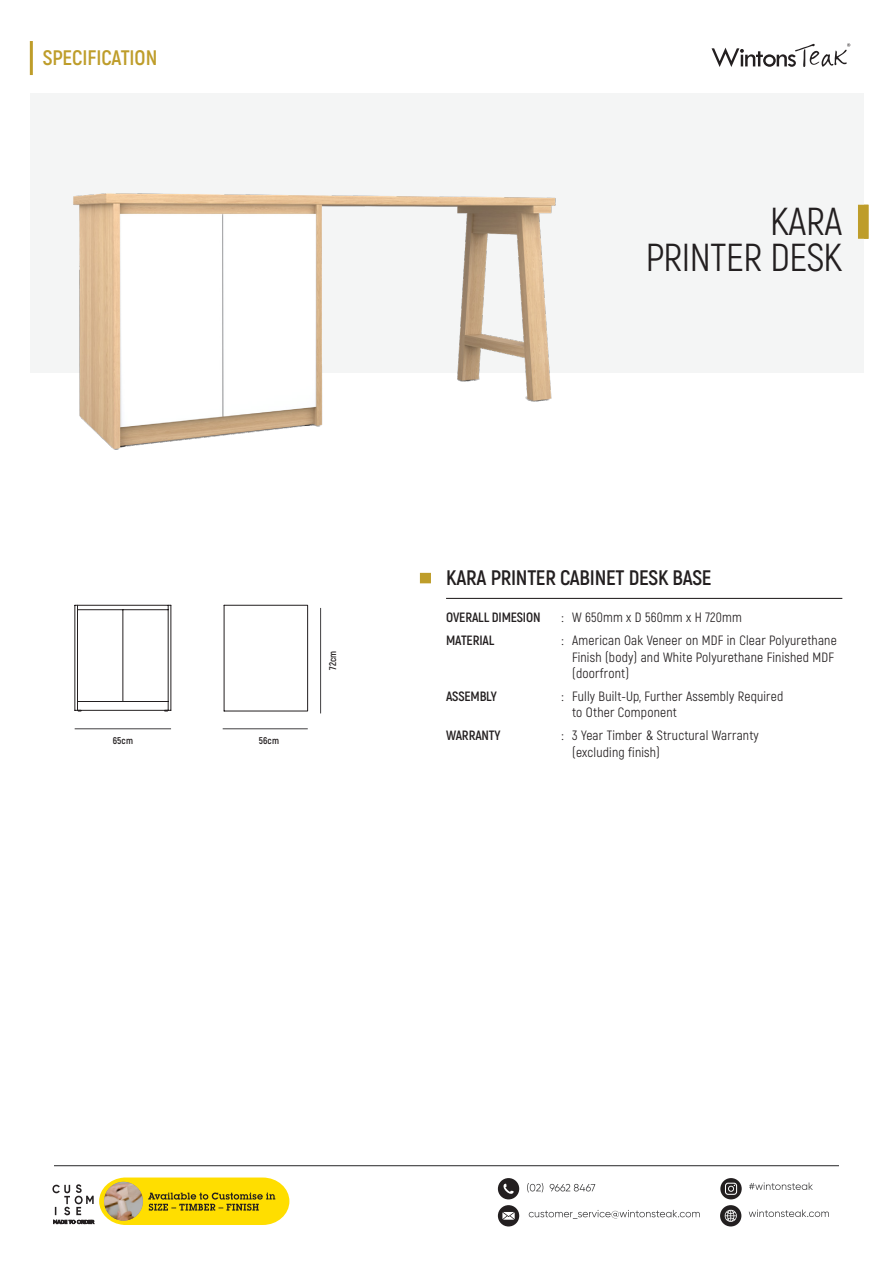
<style>
.page{position:relative;width:893px;height:1263px;background:#fff}
.page>*{position:absolute;margin:0;border:0;box-sizing:border-box;transform-origin:0 0}
.Product_Name{font:39px/36px "Akrobat";letter-spacing:-.01em;color:#231f20;text-align:right}
.Product_Copy{font:700 21px "Akrobat";letter-spacing:-.01em;color:#231f20}
.t1{font:700 21px "Akrobat";color:#be9d2a}
.Product_Copy-2{font:13.5px/16.5px "Akrobat";letter-spacing:.015em;color:#231f20}
.Product_Copy-3{font:700 13.5px "Akrobat";letter-spacing:-.01em;color:#231f20}
.t2{font:700 9.75px "Akrobat";letter-spacing:.02em;color:#231f20}
</style>
<div class="page">
<svg style="left:711px;top:43px;width:139px;height:24px"></svg>
<div style="left:30px;top:93px;width:833px;height:279px;background:#f4f5f5"></div>
<hr style="left:30px;top:41px;width:3px;height:34px;background:#be9d2a">
<svg style="left:52px;top:1177px;width:237px;height:48px"></svg>
<hr style="left:54px;top:1165px;width:785px;height:1px;background:#3e3e3f">
<div style="left:498px;top:1178px;width:21px;height:21px;background:#231f20;border-radius:50%"></div>
<svg style="left:503px;top:1184px;width:11px;height:10px"></svg>
<svg style="left:527px;top:1183px;width:68px;height:9px"></svg>
<svg style="left:720px;top:1178px;width:22px;height:21px"></svg>
<svg style="left:725px;top:1183px;width:12px;height:12px"></svg>
<svg style="left:749px;top:1182px;width:64px;height:8px"></svg>
<div style="left:498px;top:1205px;width:21px;height:21px;background:#231f20;border-radius:50%"></div>
<svg style="left:502px;top:1212px;width:13px;height:8px"></svg>
<svg style="left:529px;top:1210px;width:171px;height:9px"></svg>
<div style="left:720px;top:1205px;width:21px;height:21px;background:#231f20;border-radius:50%"></div>
<svg style="left:724px;top:1209px;width:13px;height:13px"></svg>
<svg style="left:749px;top:1209px;width:80px;height:8px"></svg>
<div style="left:858px;top:205px;width:10px;height:34px;background:#be9d2a"></div>
<hr style="left:446px;top:598px;width:396px;height:1px;background:#231f20">
<div style="left:420px;top:573px;width:11px;height:10px;background:#be9d2a"></div>
<svg style="left:224px;top:605px;width:84px;height:106px"></svg>
<hr style="left:75px;top:728px;width:96px;height:1px;background:#414042">
<hr style="left:223px;top:728px;width:85px;height:1px;background:#414042">
<hr style="left:320px;top:608px;width:1px;height:105px;background:#414042">
<hr style="left:75px;top:605px;width:1px;height:105px;background:#231f20">
<hr style="left:171px;top:605px;width:1px;height:105px;background:#231f20">
<hr style="left:77px;top:605px;width:1px;height:105px;background:#231f20">
<hr style="left:168px;top:605px;width:1px;height:105px;background:#231f20">
<hr style="left:75px;top:710px;width:96px;height:1px;background:#231f20">
<hr style="left:77px;top:701px;width:91px;height:1px;background:#231f20">
<hr style="left:75px;top:605px;width:96px;height:1px;background:#231f20">
<hr style="left:77px;top:609px;width:91px;height:1px;background:#231f20">
<hr style="left:123px;top:610px;width:1px;height:91px;background:#231f20">
<img style="left:30px;top:193px;width:593px;height:257px">
<h2 class="t1" style="left:43px;top:45px;width:116px">SPECIFICATION</h2>
<p class="Product_Name" style="left:646px;top:203px;width:198px">KARA<br>PRINTER DESK</p>
<p class="t2" style="left:113px;top:734px;width:22px">65cm</p>
<p class="t2" style="left:259px;top:734px;width:22px">56cm</p>
<p class="t2" style="left:327px;top:670px;width:21px;rotate:-90deg">72cm</p>
<p class="Product_Copy" style="left:446px;top:564px;width:267px">KARA PRINTER CABINET DESK BASE</p>
<p class="Product_Copy-3" style="left:446px;top:609px;width:96px">OVERALL DIMESION</p>
<p class="Product_Copy-2" style="left:562px;top:609px;width:182px">: W 650mm x D 560mm x H 720mm</p>
<p class="Product_Copy-3" style="left:446px;top:632px;width:50px">MATERIAL</p>
<p class="Product_Copy-2" style="left:572px;top:632px;width:266px;text-indent:-11px">: American Oak Veneer on MDF in Clear Polyurethane<br>Finish (body) and White Polyurethane Finished MDF (doorfront)</p>
<p class="Product_Copy-3" style="left:446px;top:688px;width:52px">ASSEMBLY</p>
<p class="Product_Copy-2" style="left:572px;top:688px;width:213px;text-indent:-11px">: Fully Built-Up, Further Assembly Required to Other Component</p>
<p class="Product_Copy-3" style="left:446px;top:727px;width:56px">WARRANTY</p>
<p class="Product_Copy-2" style="left:572px;top:727px;width:188px;text-indent:-11px">: 3 Year Timber &amp; Structural Warranty (excluding finish)</p>
</div>
